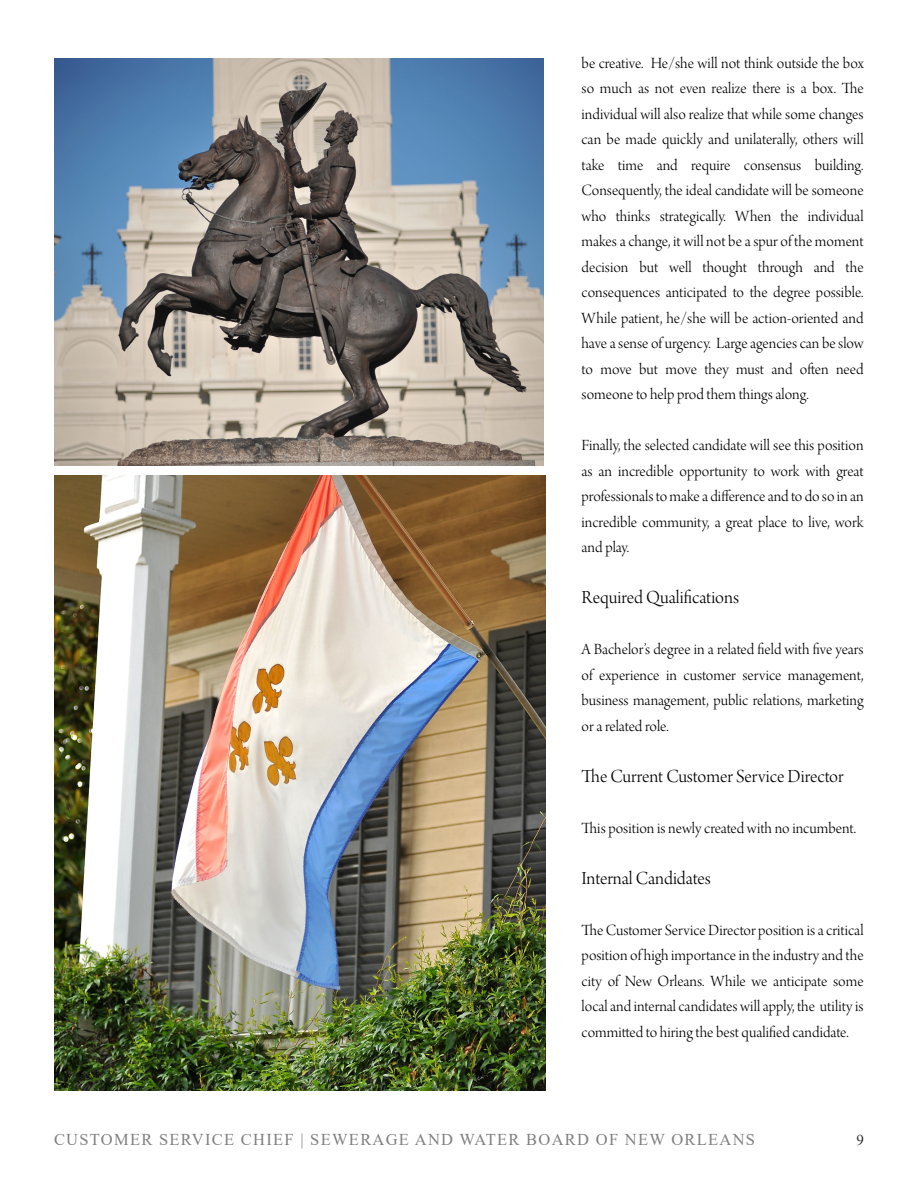
<style>
.page{position:relative;width:918px;height:1188px;background:#fff}
.page>*{position:absolute;margin:0;border:0;box-sizing:border-box;transform-origin:0 0}
.t1{font:19.5px "Arno Pro Light Display";color:#000}
.t2{font:16.5px/25.5px "Arno Pro Light Display";color:#000;text-align:justify}
.t3{font:16.5px "Times New Roman";letter-spacing:.075em;color:#808080}
.t4{font:15px "Times New Roman";color:#323232}
</style>
<div class="page">
<img style="left:54px;top:58px;width:489px;height:408px">
<img style="left:54px;top:476px;width:491px;height:615px">
<p class="t2" style="left:582px;top:52px;width:283px">be creative. He/she will not think outside the box so much as not even realize there is a box. The individual will also realize that while some changes can be made quickly and unilaterally, others will take time and require consensus building.<br>Consequently, the ideal candidate will be someone who thinks strategically. When the individual makes a change, it will not be a spur of the moment decision but well thought through and the consequences anticipated to the degree possible.<br>While patient, he/she will be action-oriented and have a sense of urgency. Large agencies can be slow to move but move they must and often need someone to help prod them things along.</p>
<p class="t2" style="left:582px;top:434px;width:283px">Finally, the selected candidate will see this position as an incredible opportunity to work with great professionals to make a difference and to do so in an incredible community, a great place to live, work and play.</p>
<p class="t1" style="left:582px;top:590px;width:159px">Required Qualifications</p>
<p class="t2" style="left:582px;top:638px;width:283px">A Bachelor’s degree in a related field with five years of experience in customer service management, business management, public relations, marketing or a related role.</p>
<p class="t1" style="left:582px;top:768px;width:264px">The Current Customer Service Director</p>
<p class="t2" style="left:582px;top:817px;width:276px">This position is newly created with no incumbent.</p>
<p class="t1" style="left:582px;top:870px;width:131px">Internal Candidates</p>
<p class="t2" style="left:582px;top:919px;width:283px">The Customer Service Director position is a critical position of high importance in the industry and the city of New Orleans. While we anticipate some local and internal candidates will apply, the utility is committed to hiring the best qualified candidate.</p>
<p class="t3" style="left:54px;top:1134px;width:703px">CUSTOMER SERVICE CHIEF | SEWERAGE AND WATER BOARD OF NEW ORLEANS</p>
<p class="t4" style="left:856px;top:1134px;width:9px">9</p>
</div>
